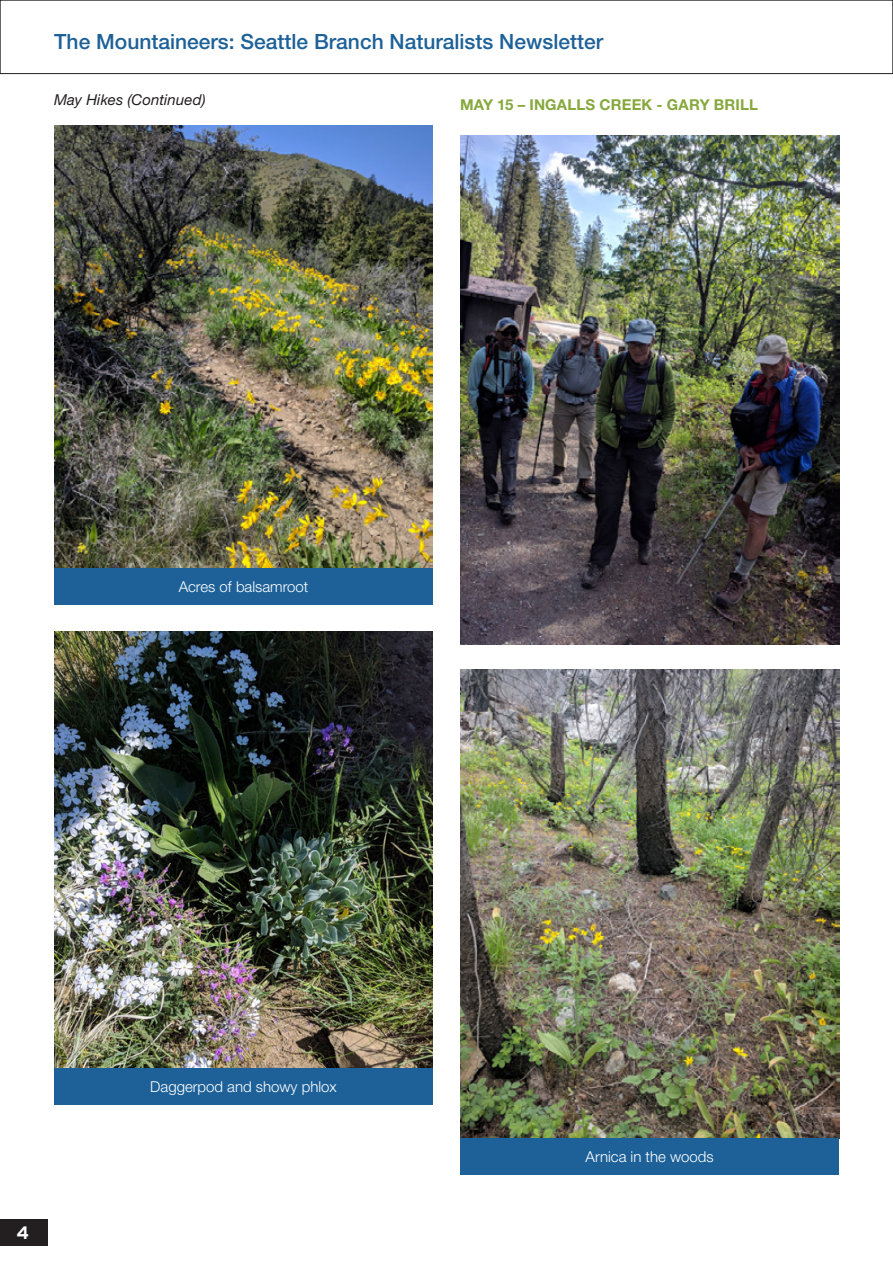
<style>
.page{position:relative;width:893px;height:1263px;background:#fff}
.page>*{position:absolute;margin:0;border:0;box-sizing:border-box;transform-origin:0 0}
.t1{font:500 21px "Helvetica Neue LT Std";color:#1d6198}
.t2{font:700 18px "Interstate";color:#fff}
.White_Caption{font:300 15px "Helvetica Neue LT Std";color:#fff}
.Head_3{font:700 15px "Helvetica Neue LT Std";letter-spacing:.01em;color:#86a83d}
.Body{font:italic 15px "Helvetica Neue LT Std";letter-spacing:.01em;color:#231f20}
</style>
<div class="page">
<div style="left:0;top:0;width:893px;height:74px;background:#fff;border:1px solid #231f20"></div>
<div style="left:0;top:1219px;width:47px;height:26px;background:#231f20"></div>
<img style="left:54px;top:126px;width:379px;height:443px">
<div style="left:54px;top:569px;width:379px;height:36px;background:#1d6198"></div>
<img style="left:54px;top:631px;width:379px;height:437px">
<div style="left:54px;top:1068px;width:379px;height:36px;background:#1d6198"></div>
<img style="left:460px;top:669px;width:379px;height:469px">
<div style="left:460px;top:1138px;width:379px;height:37px;background:#1d6198"></div>
<img style="left:460px;top:135px;width:379px;height:509px">
<h1 class="t1" style="left:54px;top:29px;width:550px">The Mountaineers: Seattle Branch Naturalists Newsletter</h1>
<p class="Body" style="left:54px;top:91px;width:153px">May Hikes (Continued)</p>
<p class="Head_3" style="left:460px;top:96px;width:300px">MAY 15 – INGALLS CREEK - GARY BRILL</p>
<p class="White_Caption" style="left:179px;top:578px;width:131px">Acres of balsamroot</p>
<p class="t2" style="left:16px;top:1222px;width:14px">4</p>
<p class="White_Caption" style="left:150px;top:1077px;width:188px">Daggerpod and showy phlox</p>
<p class="White_Caption" style="left:586px;top:1147px;width:130px">Arnica in the woods</p>
</div>
